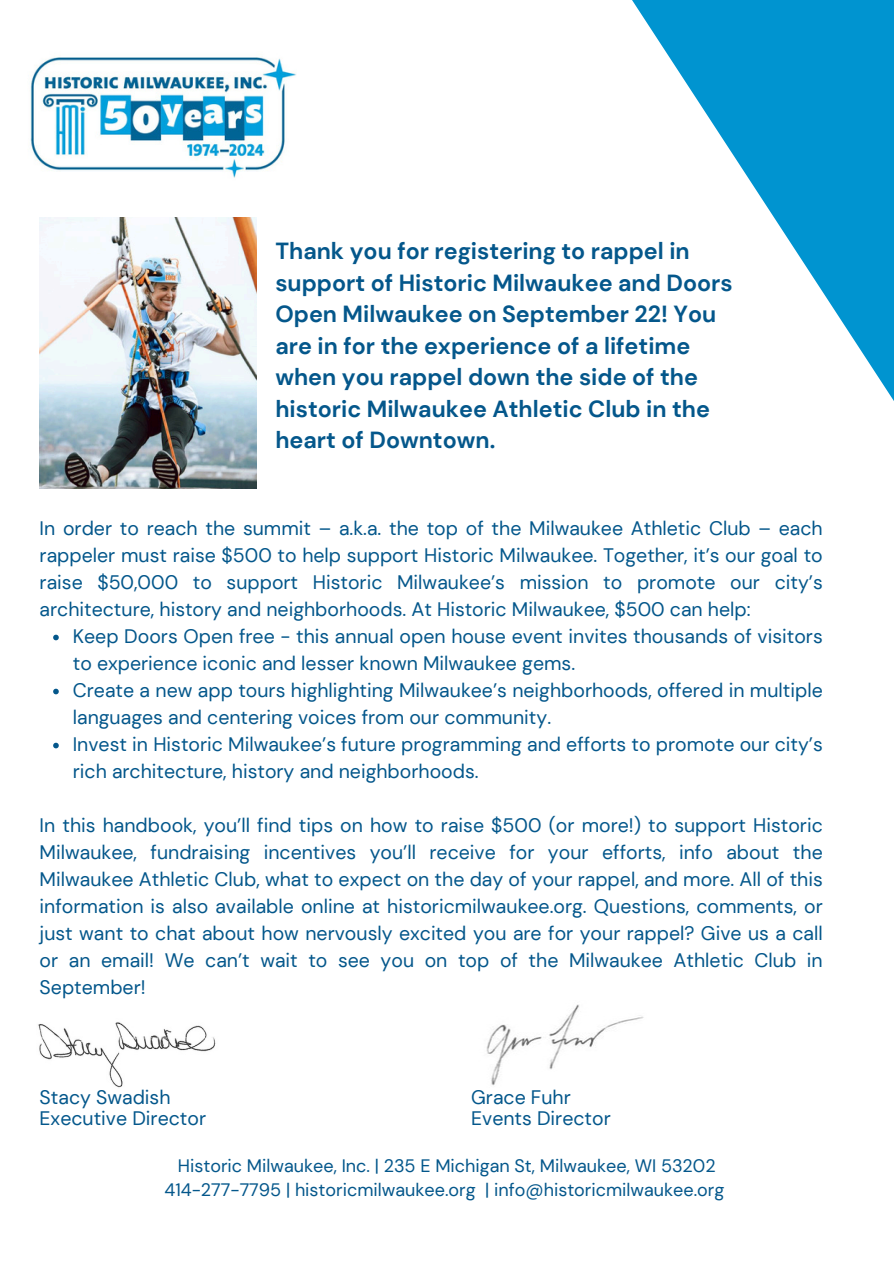
<style>
.page{position:relative;width:894px;height:1264px;background:#fff}
.page>*{position:absolute;margin:0;border:0;box-sizing:border-box;transform-origin:0 0}
.t1{font:700 23.25px/31.5px "DM Sans";color:#04578b}
.t2{font:19.5px/27px "DM Sans";color:#04578b}
.t3{font:18px/24.8px "DM Sans";color:#04578b;text-align:center}
</style>
<div class="page">
<img style="left:40px;top:218px;width:217px;height:271px">
<svg style="left:632px;top:0;width:261px;height:400px"></svg>
<img style="left:30px;top:56px;width:266px;height:122px">
<svg style="left:53px;top:634px;width:6px;height:6px"></svg>
<svg style="left:53px;top:688px;width:6px;height:6px"></svg>
<svg style="left:53px;top:742px;width:6px;height:6px"></svg>
<img style="left:38px;top:1022px;width:178px;height:66px">
<img style="left:486px;top:1004px;width:158px;height:82px">
<p class="t1" style="left:275px;top:235px;width:458px">Thank you for registering to rappel in support of Historic Milwaukee and Doors Open Milwaukee on September 22! You are in for the experience of a lifetime when you rappel down the side of the historic Milwaukee Athletic Club in the heart of Downtown.</p>
<p class="t2" style="left:40px;top:514px;width:784px;text-align:justify">In order to reach the summit – a.k.a. the top of the Milwaukee Athletic Club – each rappeler must raise $500 to help support Historic Milwaukee. Together, it’s our goal to raise $50,000 to support Historic Milwaukee’s mission to promote our city’s architecture, history and neighborhoods. At Historic Milwaukee, $500 can help:</p>
<p class="t2" style="left:73px;top:622px;width:751px">Keep Doors Open free - this annual open house event invites thousands of visitors to experience iconic and lesser known Milwaukee gems.<br>Create a new app tours highlighting Milwaukee’s neighborhoods, offered in multiple languages and centering voices from our community.<br>Invest in Historic Milwaukee’s future programming and efforts to promote our city’s rich architecture, history and neighborhoods.</p>
<p class="t2" style="left:40px;top:811px;width:784px;text-align:justify">In this handbook, you’ll find tips on how to raise $500 (or more!) to support Historic Milwaukee, fundraising incentives you’ll receive for your efforts, info about the Milwaukee Athletic Club, what to expect on the day of your rappel, and more. All of this information is also available online at historicmilwaukee.org. Questions, comments, or just want to chat about how nervously excited you are for your rappel? Give us a call or an email! We can’t wait to see you on top of the Milwaukee Athletic Club in September!</p>
<p class="t2" style="left:40px;top:1087px;width:168px;line-height:20.2px">Stacy Swadish<br>Executive Director</p>
<p class="t2" style="left:471px;top:1087px;width:141px;line-height:20.2px">Grace Fuhr<br>Events Director</p>
<p class="t3" style="left:164px;top:1152px;width:561px">Historic Milwaukee, Inc. | 235 E Michigan St, Milwaukee, WI 53202<br>414-277-7795 | historicmilwaukee.org | info@historicmilwaukee.org</p>
</div>
